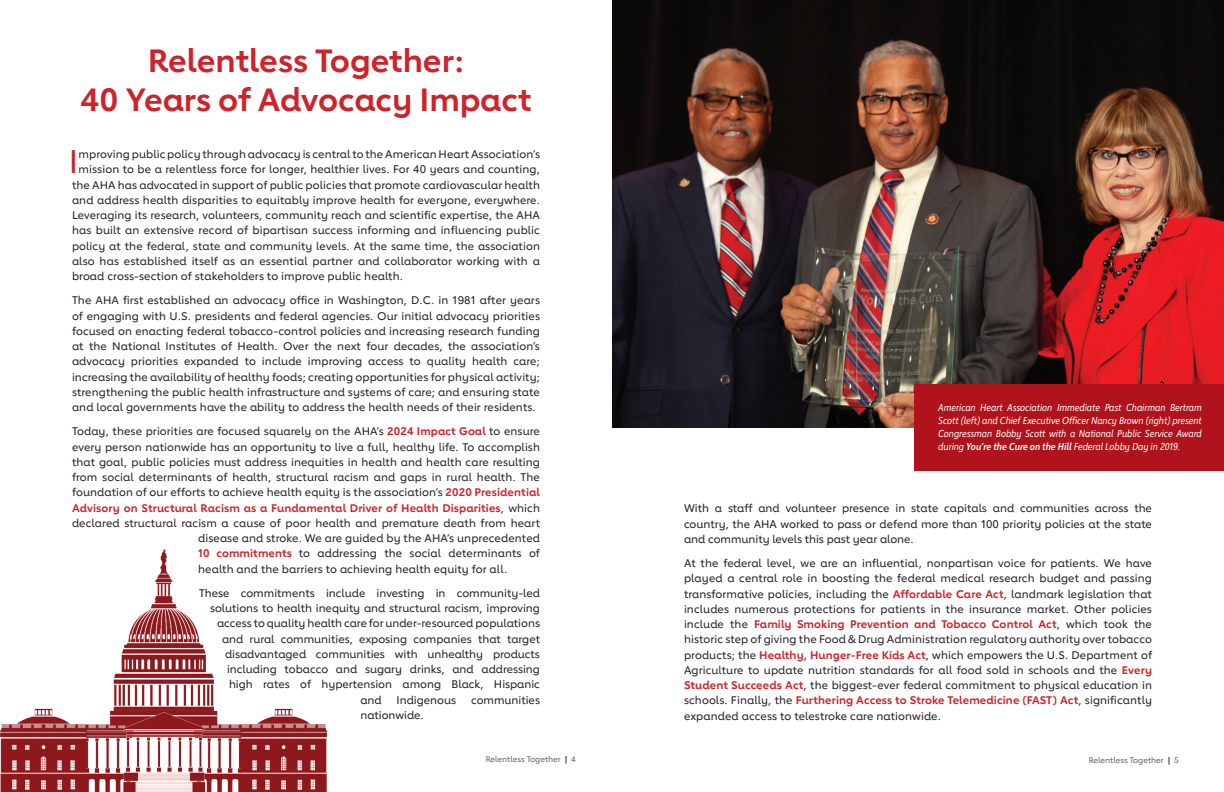
<style>
.page{position:relative;width:1224px;height:792px;background:#fff}
.page>*{position:absolute;margin:0;border:0;box-sizing:border-box;transform-origin:0 0}
.t1{font:500 32.5px "Lub Dub";color:#ce232a}
.t2{font:700 32px/38.4px "Lub Dub";color:#ce232a;text-align:center}
.t3{font:500 11px/15.2px "Lub Dub";letter-spacing:.01em;color:#231f20;text-align:justify}
.t4{font:700 11px "Lub Dub";letter-spacing:.01em;color:#ce232a}
.t5{font:italic 10px/13px "Lub Dub Condensed";color:#fff;text-align:justify}
.t6{font:500 8px "Lub Dub";color:#636366}
.s1{font-weight:700;color:#ce232a}
.s2{font-weight:500;color:#231f20}
.s3{font-weight:800}
.s4{font-weight:700}
</style>
<div class="page">
<img style="left:612px;top:0;width:612px;height:428px">
<div style="left:914px;top:384px;width:310px;height:86px;background:#b0131c"></div>
<img style="left:0;top:550px;width:327px;height:242px">
<h2 class="t2" style="left:81px;top:41px;width:452px">Relentless Together:<br>40 Years of Advocacy Impact</h2>
<h1 class="t1" style="left:69px;top:143px;width:11px">I</h1>
<p class="t3" style="left:79px;top:147px;width:463px">mproving public policy through advocacy is central to the American Heart Association’s</p>
<p class="t3" style="left:79px;top:162px;width:463px">mission to be a relentless force for longer, healthier lives. For 40 years and counting,</p>
<p class="t3" style="left:72px;top:177px;width:469px">the AHA has advocated in support of public policies that promote cardiovascular health</p>
<p class="t3" style="left:72px;top:192px;width:470px">and address health disparities to equitably improve health for everyone, everywhere.</p>
<p class="t3" style="left:72px;top:208px;width:470px">Leveraging its research, volunteers, community reach and scientific expertise, the AHA</p>
<p class="t3" style="left:72px;top:223px;width:470px">has built an extensive record of bipartisan success informing and influencing public</p>
<p class="t3" style="left:72px;top:238px;width:469px">policy at the federal, state and community levels. At the same time, the association</p>
<p class="t3" style="left:72px;top:253px;width:469px">also has established itself as an essential partner and collaborator working with a</p>
<p class="t3" style="left:72px;top:269px;width:333px">broad cross-section of stakeholders to improve public health.</p>
<p class="t3" style="left:72px;top:293px;width:470px">The AHA first established an advocacy office in Washington, D.C. in 1981 after years of engaging with U.S. presidents and federal agencies. Our initial advocacy priorities focused on enacting federal tobacco-control policies and increasing research funding at the National Institutes of Health. Over the next four decades, the association’s advocacy priorities expanded to include improving access to quality health care; increasing the availability of healthy foods; creating opportunities for physical activity; strengthening the public health infrastructure and systems of care; and ensuring state and local governments have the ability to address the health needs of their residents.</p>
<p class="t3" style="left:72px;top:424px;width:469px">Today, these priorities are focused squarely on the AHA’s <span class="s1">2024 Impact Goal</span> to ensure</p>
<p class="t3" style="left:72px;top:439px;width:470px">every person nationwide has an opportunity to live a full, healthy life. To accomplish</p>
<p class="t3" style="left:72px;top:454px;width:470px">that goal, public policies must address inequities in health and health care resulting</p>
<p class="t3" style="left:72px;top:470px;width:469px">from social determinants of health, structural racism and gaps in rural health. The</p>
<p class="t3" style="left:72px;top:485px;width:469px">foundation of our efforts to achieve health equity is the association’s <span class="s1">2020 Presidential</span></p>
<p class="t4" style="left:72px;top:501px;width:470px">Advisory on Structural Racism as a Fundamental Driver of Health Disparities<span class="s2">, which</span></p>
<p class="t3" style="left:72px;top:515px;width:470px">declared structural racism a cause of poor health and premature death from heart</p>
<p class="t3" style="left:198px;top:531px;width:343px">disease and stroke. We are guided by the AHA’s unprecedented</p>
<p class="t3" style="left:198px;top:546px;width:343px"><span class="s1">10 commitments</span> to addressing the social determinants of</p>
<p class="t3" style="left:198px;top:561px;width:311px">health and the barriers to achieving health equity for all.</p>
<p class="t3" style="left:199px;top:585px;width:343px">These commitments include investing in community-led</p>
<p class="t3" style="left:210px;top:601px;width:331px">solutions to health inequity and structural racism, improving</p>
<p class="t3" style="left:217px;top:616px;width:325px">access to quality health care for under-resourced populations</p>
<p class="t3" style="left:222px;top:631px;width:320px">and rural communities, exposing companies that target</p>
<p class="t3" style="left:225px;top:646px;width:316px">disadvantaged communities with unhealthy products</p>
<p class="t3" style="left:227px;top:662px;width:315px">including tobacco and sugary drinks, and addressing</p>
<p class="t3" style="left:229px;top:677px;width:312px">high rates of hypertension among Black, Hispanic</p>
<p class="t3" style="left:360px;top:692px;width:23px">and</p>
<p class="t3" style="left:397px;top:692px;width:61px">Indigenous</p>
<p class="t3" style="left:471px;top:692px;width:70px">communities</p>
<p class="t3" style="left:360px;top:707px;width:65px">nationwide.</p>
<p class="t6" style="left:486px;top:755px;width:92px">Relentless Together <span class="s3">|</span> 4</p>
<p class="t5" style="left:938px;top:401px;width:265px">American Heart Association Immediate Past Chairman Bertram Scott (left) and Chief Executive Officer Nancy Brown (right) present Congressman Bobby Scott with a National Public Service Award during <span class="s4">You’re the Cure on the Hill</span> Federal Lobby Day in 2019.</p>
<p class="t3" style="left:684px;top:501px;width:470px">With a staff and volunteer presence in state capitals and communities across the country, the AHA worked to pass or defend more than 100 priority policies at the state and community levels this past year alone.</p>
<p class="t3" style="left:684px;top:556px;width:470px">At the federal level, we are an influential, nonpartisan voice for patients. We have played a central role in boosting the federal medical research budget and passing transformative policies, including the <span class="s1">Affordable Care Act</span>, landmark legislation that includes numerous protections for patients in the insurance market. Other policies include the <span class="s1">Family Smoking Prevention and Tobacco Control Act</span>, which took the historic step of giving the Food &amp; Drug Administration regulatory authority over tobacco products; the <span class="s1">Healthy, Hunger-Free Kids Act</span>, which empowers the U.S. Department of Agriculture to update nutrition standards for all food sold in schools and the <span class="s1">Every Student Succeeds Act</span>, the biggest-ever federal commitment to physical education in schools. Finally, the <span class="s1">Furthering Access to Stroke Telemedicine (FAST) Act</span>, significantly expanded access to telestroke care nationwide.</p>
<p class="t6" style="left:1089px;top:755px;width:92px">Relentless Together <span class="s3">|</span> 5</p>
</div>
